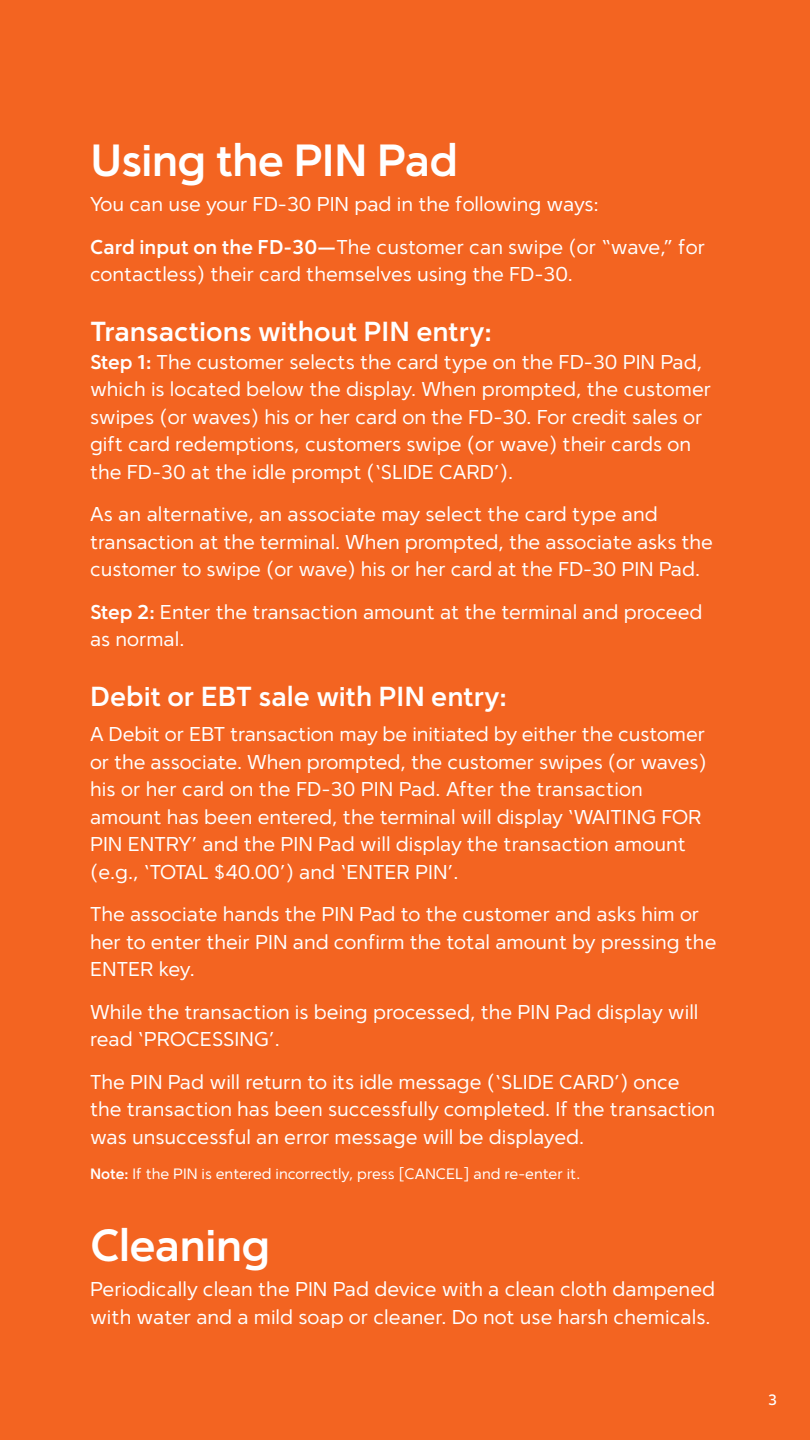
<style>
.page{position:relative;width:810px;height:1440px;background:#f36421}
.page>*{position:absolute;margin:0;border:0;box-sizing:border-box;transform-origin:0 0}
.t1{font:700 45px "Simple Sans";letter-spacing:-.02em;color:#fff}
.t2{font:700 27.5px "Simple Sans";letter-spacing:-.005em;color:#fff}
.t3{font:20px/27.5px "Simple Sans";color:#fff}
.t4{font:15px "Simple Sans";color:#fff}
.t5{font:500 15px "Simple Sans";color:#fff}
.s1{font-weight:700}
</style>
<div class="page">
<h1 class="t1" style="left:90px;top:134px;width:370px">Using the PIN Pad</h1>
<p class="t3" style="left:90px;top:183px;width:617px;line-height:42.5px">You can use your FD-30 PIN pad in the following ways:<br><span class="s1">Card input on the FD-30—</span>The customer can swipe (or “wave,” for</p>
<p class="t3" style="left:90px;top:260px;width:484px">contactless) their card themselves using the FD-30.</p>
<h2 class="t2" style="left:90px;top:315px;width:403px">Transactions without PIN entry:</h2>
<p class="t3" style="left:90px;top:348px;width:623px"><span class="s1">Step 1:</span> The customer selects the card type on the FD-30 PIN Pad, which is located below the display. When prompted, the customer swipes (or waves) his or her card on the FD-30. For credit sales or gift card redemptions, customers swipe (or wave) their cards on the FD-30 at the idle prompt (‘SLIDE CARD’).</p>
<p class="t3" style="left:90px;top:500px;width:624px">As an alternative, an associate may select the card type and transaction at the terminal. When prompted, the associate asks the customer to swipe (or wave) his or her card at the FD-30 PIN Pad.</p>
<p class="t3" style="left:90px;top:598px;width:614px"><span class="s1">Step 2:</span> Enter the transaction amount at the terminal and proceed as normal.</p>
<h2 class="t2" style="left:90px;top:680px;width:418px">Debit or EBT sale with PIN entry:</h2>
<p class="t3" style="left:90px;top:720px;width:618px">A Debit or EBT transaction may be initiated by either the customer or the associate. When prompted, the customer swipes (or waves) his or her card on the FD-30 PIN Pad. After the transaction amount has been entered, the terminal will display ‘WAITING FOR PIN ENTRY’ and the PIN Pad will display the transaction amount (e.g., ‘TOTAL $40.00’) and ‘ENTER PIN’.</p>
<p class="t3" style="left:90px;top:900px;width:628px">The associate hands the PIN Pad to the customer and asks him or her to enter their PIN and confirm the total amount by pressing the<br>ENTER key.</p>
<p class="t3" style="left:90px;top:998px;width:610px">While the transaction is being processed, the PIN Pad display will read ‘PROCESSING’.</p>
<p class="t3" style="left:90px;top:1068px;width:627px">The PIN Pad will return to its idle message (‘SLIDE CARD’) once the transaction has been successfully completed. If the transaction was unsuccessful an error message will be displayed.</p>
<p class="t4" style="left:90px;top:1165px;width:492px"><span class="s1">Note:</span> If the PIN is entered incorrectly, press [CANCEL] and re-enter it.</p>
<h1 class="t1" style="left:90px;top:1219px;width:182px">Cleaning</h1>
<p class="t3" style="left:90px;top:1275px;width:627px">Periodically clean the PIN Pad device with a clean cloth dampened with water and a mild soap or cleaner. Do not use harsh chemicals.</p>
<p class="t5" style="left:768px;top:1391px;width:10px">3</p>
</div>
